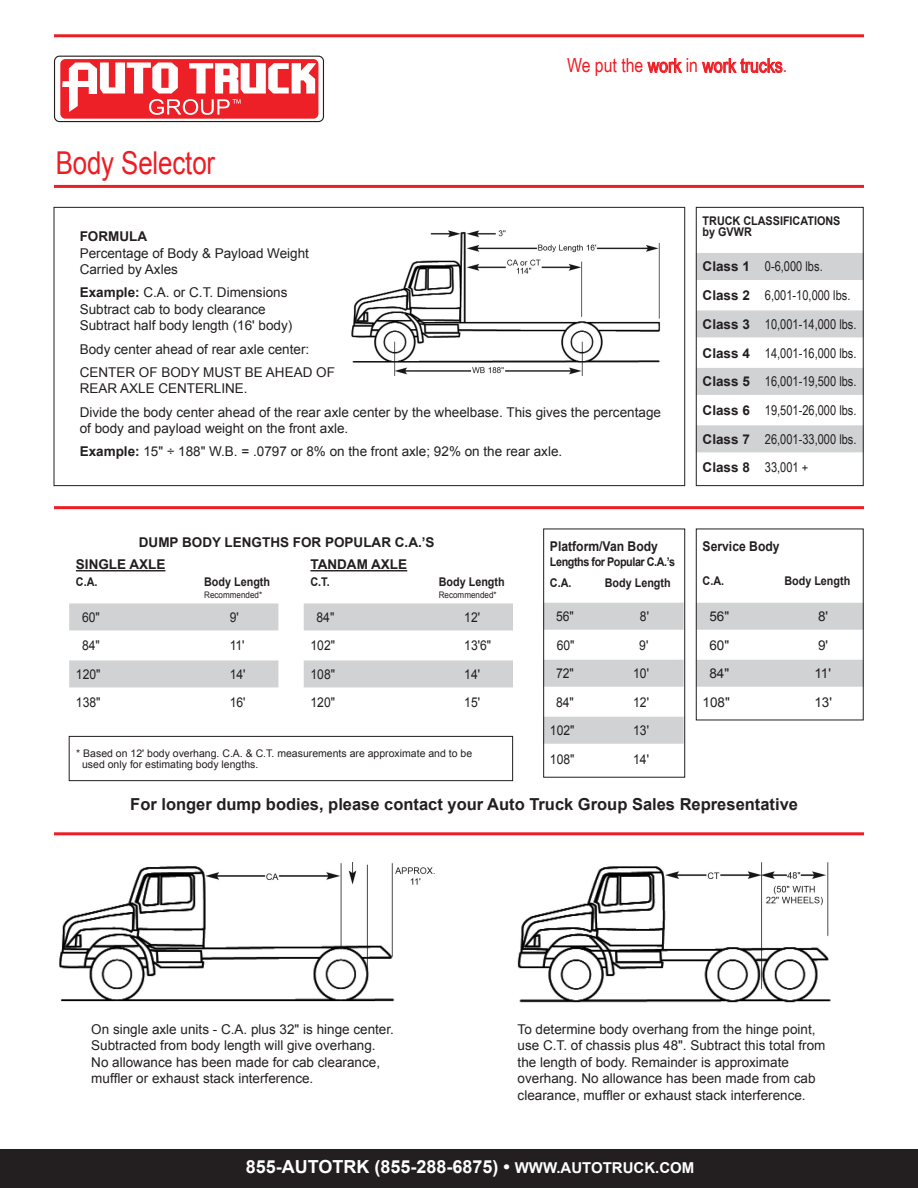
<style>
.page{position:relative;width:918px;height:1188px;background:#fff}
.page>*{position:absolute;margin:0;border:0;box-sizing:border-box;transform-origin:0 0}
.t1{font:31.5px "Arial";letter-spacing:-.005em;color:#ee1d23;scale:.82 1}
.t2{font:19.35px "Arial Narrow";color:#ee1d23}
.t3{font:700 18px "Arial";color:#fff}
.t4{font:700 16.5px "Arial";color:#231f20}
.t5{font:13.5px/16.5px "Arial";color:#231f20}
.t6{font:13.5px "Arial Narrow";color:#231f20}
.t7{font:13.5px "Arial";color:#231f20;scale:.9 1}
.t8{font:700 13.5px "Arial";color:#231f20}
.t9{font:700 13.5px "Arial";color:#231f20;scale:.9 1}
.t10{font:700 12px "Arial";color:#231f20;scale:.9 1}
.t11{font:700 12px "Arial";letter-spacing:-.04em;color:#231f20;scale:.9 1}
.t12{font:10.5px "Arial";color:#231f20}
.t13{font:9px "Arial";color:#231f20;scale:.9 1}
.s1{font-weight:700}
.s2{font-family:"Arial";font-weight:700}
.s3{font-size:15px}
</style>
<div class="page">
<div style="left:0;top:1149px;width:918px;height:39px;background:#231f20"></div>
<svg style="left:54px;top:56px;width:270px;height:66px"></svg>
<svg style="left:647px;top:58px;width:35px;height:16px"></svg>
<svg style="left:702px;top:58px;width:81px;height:16px"></svg>
<hr style="left:54px;top:34px;width:810px;height:3px;background:#ee1d23">
<hr style="left:54px;top:185px;width:810px;height:3px;background:#ee1d23">
<hr style="left:54px;top:506px;width:810px;height:3px;background:#ee1d23">
<hr style="left:54px;top:832px;width:810px;height:3px;background:#ee1d23">
<div style="left:696px;top:253px;width:168px;height:27px;background:#d1d2d4"></div>
<div style="left:696px;top:310px;width:168px;height:27px;background:#d1d2d4"></div>
<div style="left:696px;top:368px;width:168px;height:27px;background:#d1d2d4"></div>
<div style="left:696px;top:425px;width:168px;height:27px;background:#d1d2d4"></div>
<div style="left:696px;top:603px;width:168px;height:27px;background:#d1d2d4"></div>
<div style="left:696px;top:660px;width:168px;height:27px;background:#d1d2d4"></div>
<div style="left:543px;top:603px;width:141px;height:27px;background:#d1d2d4"></div>
<div style="left:543px;top:660px;width:141px;height:27px;background:#d1d2d4"></div>
<div style="left:543px;top:717px;width:141px;height:27px;background:#d1d2d4"></div>
<div style="left:54px;top:207px;width:631px;height:279px;border:1px solid #231f20"></div>
<div style="left:696px;top:207px;width:168px;height:279px;border:1px solid #231f20"></div>
<div style="left:696px;top:529px;width:168px;height:191px;border:1px solid #231f20"></div>
<img style="left:351px;top:230px;width:309px;height:146px">
<hr style="left:76px;top:570px;width:89px;height:1px;background:#231f20">
<div style="left:69px;top:603px;width:209px;height:27px;background:#d1d2d4"></div>
<div style="left:69px;top:660px;width:209px;height:27px;background:#d1d2d4"></div>
<hr style="left:310px;top:570px;width:97px;height:1px;background:#231f20">
<div style="left:304px;top:603px;width:209px;height:27px;background:#d1d2d4"></div>
<div style="left:304px;top:660px;width:209px;height:27px;background:#d1d2d4"></div>
<div style="left:69px;top:736px;width:444px;height:45px;border:1px solid #231f20"></div>
<img style="left:517px;top:862px;width:314px;height:141px">
<img style="left:59px;top:862px;width:376px;height:140px">
<div style="left:543px;top:529px;width:142px;height:249px;border:1px solid #231f20"></div>
<p class="t1" style="left:56px;top:142px;width:196px">Body Selector</p>
<p class="t2" style="left:567px;top:51px;width:222px">We put the work in work trucks.</p>
<p class="t8" style="left:80px;top:227px;width:69px">FORMULA</p>
<p class="t5" style="left:80px;top:245px;width:231px">Percentage of Body &amp; Payload Weight</p>
<p class="t5" style="left:80px;top:261px;width:100px">Carried by Axles</p>
<p class="t5" style="left:80px;top:285px;width:209px"><span class="s1">Example:</span> C.A. or C.T. Dimensions</p>
<p class="t5" style="left:80px;top:301px;width:188px">Subtract cab to body clearance</p>
<p class="t5" style="left:80px;top:318px;width:214px">Subtract half body length (16' body)</p>
<p class="t5" style="left:80px;top:341px;width:231px">Body center ahead of rear axle center:</p>
<p class="t5" style="left:80px;top:364px;width:257px">CENTER OF BODY MUST BE AHEAD OF</p>
<p class="t5" style="left:80px;top:381px;width:170px">REAR AXLE CENTERLINE.</p>
<p class="t5" style="left:80px;top:404px;width:583px">Divide the body center ahead of the rear axle center by the wheelbase. This gives the percentage of body and payload weight on the front axle.</p>
<p class="t5" style="left:80px;top:444px;width:484px"><span class="s1">Example:</span> 15" ÷ 188" W.B. = .0797 or 8% on the front axle; 92% on the rear axle.</p>
<p class="t8" style="left:139px;top:533px;width:297px">DUMP BODY LENGTHS FOR POPULAR C.A.’S</p>
<p class="t8" style="left:76px;top:556px;width:91px">SINGLE AXLE</p>
<p class="t10" style="left:76px;top:574px;width:26px">C.A.</p>
<p class="t10" style="left:204px;top:574px;width:75px">Body Length</p>
<p class="t13" style="left:204px;top:589px;width:66px">Recommended*</p>
<p class="t7" style="left:82px;top:608px;width:21px">60"</p>
<p class="t7" style="left:230px;top:608px;width:12px">9'</p>
<p class="t7" style="left:82px;top:637px;width:21px">84"</p>
<p class="t7" style="left:230px;top:637px;width:18px">11'</p>
<p class="t7" style="left:76px;top:665px;width:29px">120"</p>
<p class="t7" style="left:230px;top:665px;width:19px">14'</p>
<p class="t7" style="left:76px;top:694px;width:29px">138"</p>
<p class="t7" style="left:230px;top:694px;width:19px">16'</p>
<p class="t8" style="left:310px;top:556px;width:98px">TANDAM AXLE</p>
<p class="t10" style="left:310px;top:574px;width:23px">C.T.</p>
<p class="t10" style="left:439px;top:574px;width:75px">Body Length</p>
<p class="t13" style="left:439px;top:589px;width:66px">Recommended*</p>
<p class="t7" style="left:317px;top:608px;width:21px">84"</p>
<p class="t7" style="left:464px;top:608px;width:19px">12'</p>
<p class="t7" style="left:310px;top:637px;width:29px">102"</p>
<p class="t7" style="left:464px;top:637px;width:31px">13'6"</p>
<p class="t7" style="left:310px;top:665px;width:29px">108"</p>
<p class="t7" style="left:464px;top:665px;width:19px">14'</p>
<p class="t7" style="left:310px;top:694px;width:29px">120"</p>
<p class="t7" style="left:464px;top:694px;width:19px">15'</p>
<p class="t12" style="left:76px;top:747px;width:397px">* Based on 12' body overhang. C.A. &amp; C.T. measurements are approximate and to be</p>
<p class="t12" style="left:82px;top:757px;width:178px">used only for estimating body lengths.</p>
<p class="t9" style="left:550px;top:538px;width:122px">Platform/Van Body</p>
<p class="t11" style="left:550px;top:554px;width:140px">Lengths for Popular C.A.’s</p>
<p class="t10" style="left:550px;top:574px;width:25px">C.A.</p>
<p class="t10" style="left:605px;top:574px;width:75px">Body Length</p>
<p class="t7" style="left:556px;top:607px;width:21px">56"</p>
<p class="t7" style="left:640px;top:607px;width:12px">8'</p>
<p class="t7" style="left:557px;top:636px;width:21px">60"</p>
<p class="t7" style="left:639px;top:636px;width:12px">9'</p>
<p class="t7" style="left:556px;top:664px;width:21px">72"</p>
<p class="t7" style="left:633px;top:664px;width:19px">10'</p>
<p class="t7" style="left:556px;top:693px;width:21px">84"</p>
<p class="t7" style="left:633px;top:693px;width:19px">12'</p>
<p class="t7" style="left:550px;top:721px;width:29px">102"</p>
<p class="t7" style="left:633px;top:721px;width:19px">13'</p>
<p class="t7" style="left:550px;top:750px;width:29px">108"</p>
<p class="t7" style="left:633px;top:750px;width:19px">14'</p>
<p class="t10" style="left:703px;top:213px;width:155px">TRUCK CLASSIFICATIONS</p>
<p class="t10" style="left:703px;top:224px;width:56px">by GVWR</p>
<p class="t6" style="left:703px;top:257px;width:122px"><span class="s2">Class 1</span> 0-6,000 lbs.</p>
<p class="t6" style="left:703px;top:285px;width:149px"><span class="s2">Class 2</span> 6,001-10,000 lbs.</p>
<p class="t6" style="left:703px;top:314px;width:155px"><span class="s2">Class 3</span> 10,001-14,000 lbs.</p>
<p class="t6" style="left:703px;top:343px;width:155px"><span class="s2">Class 4</span> 14,001-16,000 lbs.</p>
<p class="t6" style="left:703px;top:372px;width:155px"><span class="s2">Class 5</span> 16,001-19,500 lbs.</p>
<p class="t6" style="left:703px;top:400px;width:155px"><span class="s2">Class 6</span> 19,501-26,000 lbs.</p>
<p class="t6" style="left:703px;top:429px;width:155px"><span class="s2">Class 7</span> 26,001-33,000 lbs.</p>
<p class="t6" style="left:703px;top:458px;width:107px"><span class="s2">Class 8</span> 33,001 +</p>
<p class="t9" style="left:703px;top:538px;width:87px">Service Body</p>
<p class="t10" style="left:703px;top:573px;width:25px">C.A.</p>
<p class="t10" style="left:784px;top:573px;width:75px">Body Length</p>
<p class="t5" style="left:709px;top:608px;width:21px">56"</p>
<p class="t5" style="left:818px;top:608px;width:12px">8'</p>
<p class="t5" style="left:709px;top:637px;width:21px">60"</p>
<p class="t5" style="left:818px;top:637px;width:12px">9'</p>
<p class="t5" style="left:709px;top:665px;width:21px">84"</p>
<p class="t5" style="left:814px;top:665px;width:18px">11'</p>
<p class="t5" style="left:703px;top:694px;width:29px">108"</p>
<p class="t5" style="left:814px;top:694px;width:19px">13'</p>
<p class="t4" style="left:130px;top:793px;width:669px">For longer dump bodies, please contact your Auto Truck Group Sales Representative</p>
<p class="t5" style="left:91px;top:1021px;width:304px">On single axle units - C.A. plus 32" is hinge center.</p>
<p class="t5" style="left:91px;top:1038px;width:290px">Subtracted from body length will give overhang.<br>No allowance has been made for cab clearance, muffler or exhaust stack interference.</p>
<p class="t5" style="left:518px;top:1021px;width:299px">To determine body overhang from the hinge point,</p>
<p class="t5" style="left:518px;top:1038px;width:309px">use C.T. of chassis plus 48". Subtract this total from</p>
<p class="t5" style="left:518px;top:1054px;width:273px">the length of body. Remainder is approximate</p>
<p class="t5" style="left:518px;top:1071px;width:299px">overhang. No allowance has been made from cab</p>
<p class="t5" style="left:518px;top:1087px;width:290px">clearance, muffler or exhaust stack interference.</p>
<p class="t3" style="left:246px;top:1154px;width:450px">855-AUTOTRK (855-288-6875) • <span class="s3">WWW.AUTOTRUCK.COM</span></p>
</div>
